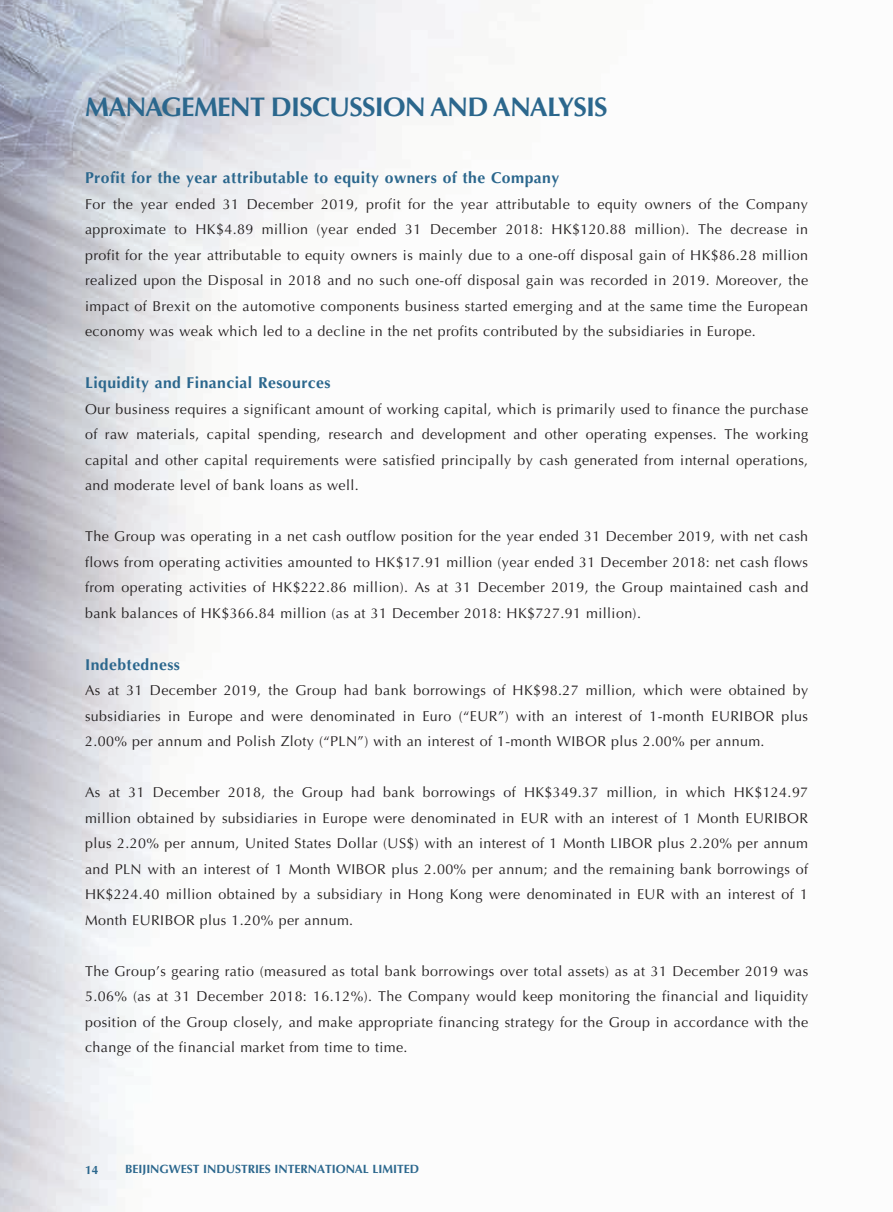
<style>
.page{position:relative;width:893px;height:1212px;background:#fff}
.page>*{position:absolute;margin:0;border:0;box-sizing:border-box;transform-origin:0 0}
.t1{font:700 27px "Optima LT Std";letter-spacing:-.03em;color:#2b678d}
._02_H2{font:700 15.75px "Optima LT Std";letter-spacing:.03em;color:#2b678d}
._00_txt{font:14.25px/25.5px "Optima LT Std";letter-spacing:.03em;color:#231f20;text-align:justify}
.t2{font:700 12px "Optima LT Std";color:#2b678d}
</style>
<div class="page">
<img style="left:0;top:0;width:454px;height:1212px">
<h1 class="t1" style="left:85px;top:91px;width:524px">MANAGEMENT DISCUSSION AND ANALYSIS</h1>
<p class="_02_H2" style="left:85px;top:169px;width:476px">Profit for the year attributable to equity owners of the Company</p>
<p class="_00_txt" style="left:85px;top:191px;width:725px">For the year ended 31 December 2019, profit for the year attributable to equity owners of the Company approximate to HK$4.89 million (year ended 31 December 2018: HK$120.88 million). The decrease in profit for the year attributable to equity owners is mainly due to a one-off disposal gain of HK$86.28 million realized upon the Disposal in 2018 and no such one-off disposal gain was recorded in 2019. Moreover, the impact of Brexit on the automotive components business started emerging and at the same time the European economy was weak which led to a decline in the net profits contributed by the subsidiaries in Europe.</p>
<p class="_02_H2" style="left:85px;top:374px;width:247px">Liquidity and Financial Resources</p>
<p class="_00_txt" style="left:85px;top:396px;width:725px">Our business requires a significant amount of working capital, which is primarily used to finance the purchase of raw materials, capital spending, research and development and other operating expenses. The working capital and other capital requirements were satisfied principally by cash generated from internal operations, and moderate level of bank loans as well.</p>
<p class="_00_txt" style="left:85px;top:524px;width:725px">The Group was operating in a net cash outflow position for the year ended 31 December 2019, with net cash flows from operating activities amounted to HK$17.91 million (year ended 31 December 2018: net cash flows from operating activities of HK$222.86 million). As at 31 December 2019, the Group maintained cash and bank balances of HK$366.84 million (as at 31 December 2018: HK$727.91 million).</p>
<p class="_02_H2" style="left:85px;top:655px;width:97px">Indebtedness</p>
<p class="_00_txt" style="left:85px;top:678px;width:725px">As at 31 December 2019, the Group had bank borrowings of HK$98.27 million, which were obtained by subsidiaries in Europe and were denominated in Euro (“EUR”) with an interest of 1-month EURIBOR plus 2.00% per annum and Polish Zloty (“PLN”) with an interest of 1-month WIBOR plus 2.00% per annum.</p>
<p class="_00_txt" style="left:85px;top:780px;width:725px">As at 31 December 2018, the Group had bank borrowings of HK$349.37 million, in which HK$124.97 million obtained by subsidiaries in Europe were denominated in EUR with an interest of 1 Month EURIBOR plus 2.20% per annum, United States Dollar (US$) with an interest of 1 Month LIBOR plus 2.20% per annum and PLN with an interest of 1 Month WIBOR plus 2.00% per annum; and the remaining bank borrowings of HK$224.40 million obtained by a subsidiary in Hong Kong were denominated in EUR with an interest of 1<br>Month EURIBOR plus 1.20% per annum.</p>
<p class="_00_txt" style="left:85px;top:958px;width:725px">The Group’s gearing ratio (measured as total bank borrowings over total assets) as at 31 December 2019 was 5.06% (as at 31 December 2018: 16.12%). The Company would keep monitoring the financial and liquidity position of the Group closely, and make appropriate financing strategy for the Group in accordance with the change of the financial market from time to time.</p>
<p class="t2" style="left:85px;top:1163px;width:15px">14</p>
<p class="t2" style="left:125px;top:1162px;width:295px">BEIJINGWEST INDUSTRIES INTERNATIONAL LIMITED</p>
</div>
